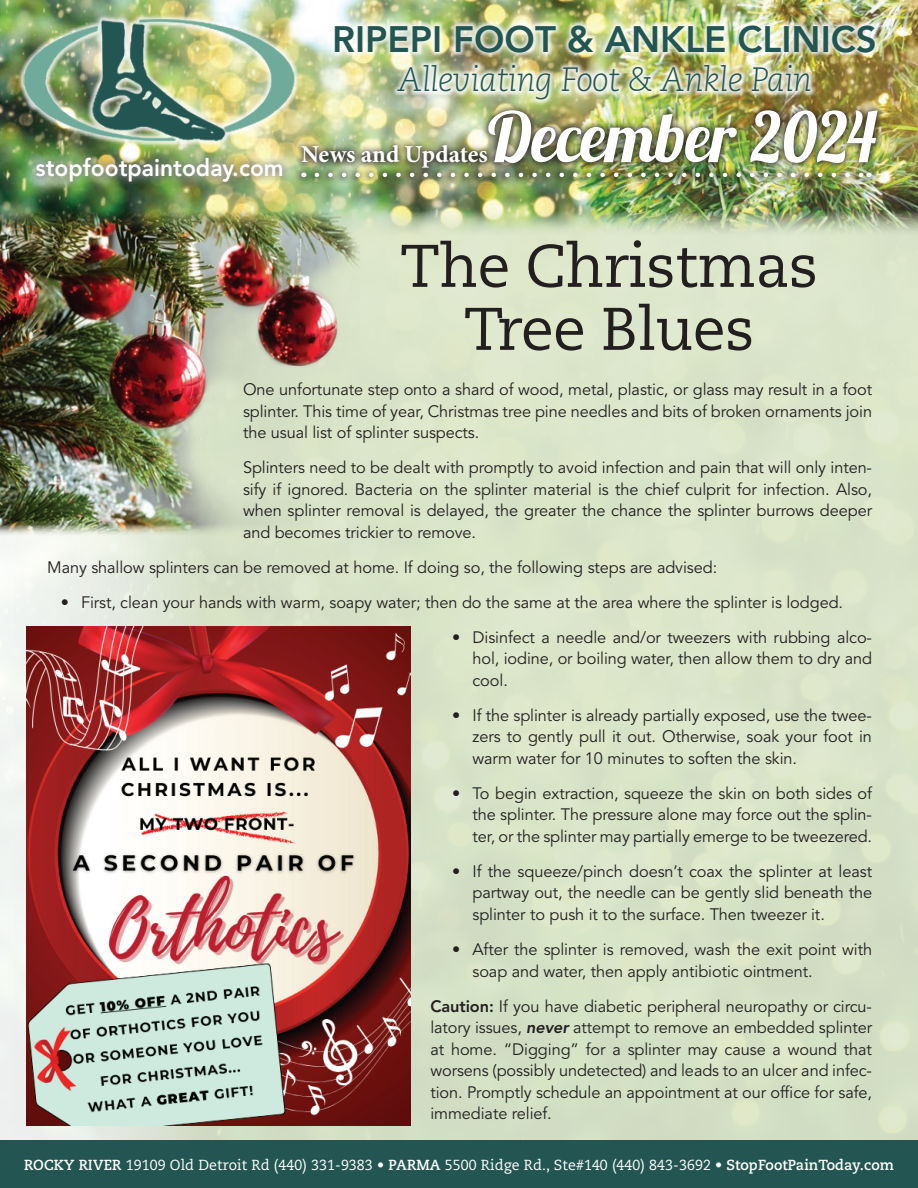
<style>
.page{position:relative;width:918px;height:1188px;background:#fff}
.page>*{position:absolute;margin:0;border:0;box-sizing:border-box;transform-origin:0 0}
.t1{font:69.15px "Lobster 1.3";color:#fff}
.t2{font:60px/63px "Caecilia LT Std";letter-spacing:-.01em;color:#231f20;text-align:center}
.t3{font:800 36.6px "Avenir LT Std";color:#235652}
.t4{font:italic 300 33.75px "Caecilia LT Std";letter-spacing:-.02em;color:#235652}
.t5{font:700 24.45px "Minion Pro";letter-spacing:-.005em;color:#fff}
.t6{font:800 24px "Avenir LT Std";color:#fff;scale:.95 1}
.t7{font:16.5px/21.5px "Avenir LT Std";letter-spacing:-.005em;color:#231f20;text-align:justify}
.t8{font:14.55px "Caecilia LT Std";letter-spacing:.01em;color:#fff}
.s1{font-weight:800}
.s2{font-weight:800;font-style:italic}
.s3{font-weight:700}
</style>
<div class="page">
<img style="left:0;top:238px;width:918px;height:902px">
<img style="left:0;top:238px;width:374px;height:298px">
<img style="left:0;top:0;width:918px;height:238px">
<div style="left:293px;top:102px;width:592px;height:83px;background:#231f20;opacity:.93"></div>
<img style="left:317px;top:173px;width:545px;height:4px">
<div style="left:329px;top:19px;width:552px;height:87px;background:#fff;opacity:.8"></div>
<div style="left:27px;top:148px;width:264px;height:44px;background:#fff;opacity:.75"></div>
<div style="left:0;top:1140px;width:918px;height:48px;background:#235652"></div>
<img style="left:26px;top:626px;width:384px;height:499px">
<div style="left:18px;top:13px;width:282px;height:139px;background:#fff;opacity:.8"></div>
<img style="left:0;top:19px;width:343px;height:141px">
<h3 class="t6" style="left:36px;top:154px;width:263px">stopfootpaintoday.com</h3>
<h3 class="t3" style="left:332px;top:17px;width:546px">RIPEPI FOOT &amp; ANKLE CLINICS</h3>
<h3 class="t4" style="left:397px;top:61px;width:416px">Alleviating Foot &amp; Ankle Pain</h3>
<h1 class="t1" style="left:488px;top:93px;width:390px">December 2024</h1>
<h3 class="t5" style="left:301px;top:137px;width:188px">News and Updates</h3>
<h2 class="t2" style="left:400px;top:236px;width:419px">The Christmas<br>Tree Blues</h2>
<p class="t7" style="left:243px;top:379px;width:631px">One unfortunate step onto a shard of wood, metal, plastic, or glass may result in a foot splinter. This time of year, Christmas tree pine needles and bits of broken ornaments join the usual list of splinter suspects.</p>
<p class="t7" style="left:243px;top:457px;width:631px">Splinters need to be dealt with promptly to avoid infection and pain that will only inten&shy;sify if ignored. Bacteria on the splinter material is the chief culprit for infection. Also, when splinter removal is delayed, the greater the chance the splinter burrows deeper and becomes trickier to remove.</p>
<p class="t7" style="left:47px;top:557px;width:672px">Many shallow splinters can be removed at home. If doing so, the following steps are advised:</p>
<p class="t7" style="left:61px;top:592px;width:784px">• First, clean your hands with warm, soapy water; then do the same at the area where the splinter is lodged.</p>
<p class="t7" style="left:472px;top:627px;width:401px;text-indent:-20px">• Disinfect a needle and/or tweezers with rubbing alco&shy;hol, iodine, or boiling water, then allow them to dry and cool.</p>
<p class="t7" style="left:472px;top:705px;width:401px;text-indent:-20px">• If the splinter is already partially exposed, use the twee&shy;zers to gently pull it out. Otherwise, soak your foot in warm water for 10 minutes to soften the skin.</p>
<p class="t7" style="left:472px;top:783px;width:401px;text-indent:-20px">• To begin extraction, squeeze the skin on both sides of the splinter. The pressure alone may force out the splin&shy;ter, or the splinter may partially emerge to be tweezered.</p>
<p class="t7" style="left:472px;top:861px;width:401px;text-indent:-20px">• If the squeeze/pinch doesn’t coax the splinter at least partway out, the needle can be gently slid beneath the splinter to push it to the surface. Then tweezer it.</p>
<p class="t7" style="left:472px;top:939px;width:401px;text-indent:-20px">• After the splinter is removed, wash the exit point with soap and water, then apply antibiotic ointment.</p>
<p class="t7" style="left:430px;top:996px;width:443px"><span class="s1">Caution:</span> If you have diabetic peripheral neuropathy or circu&shy;latory issues, <span class="s2">never</span> attempt to remove an embedded splinter at home. “Digging” for a splinter may cause a wound that worsens (possibly undetected) and leads to an ulcer and infec&shy;tion. Promptly schedule an appointment at our office for safe, immediate relief.</p>
<p class="t8" style="left:24px;top:1156px;width:871px"><span class="s3">ROCKY RIVER</span> 19109 Old Detroit Rd (440) 331-9383 <span class="s3">• PARMA</span> 5500 Ridge Rd., Ste#140 (440) 843-3692 • <span class="s3">StopFootPainToday.com</span></p>
</div>
